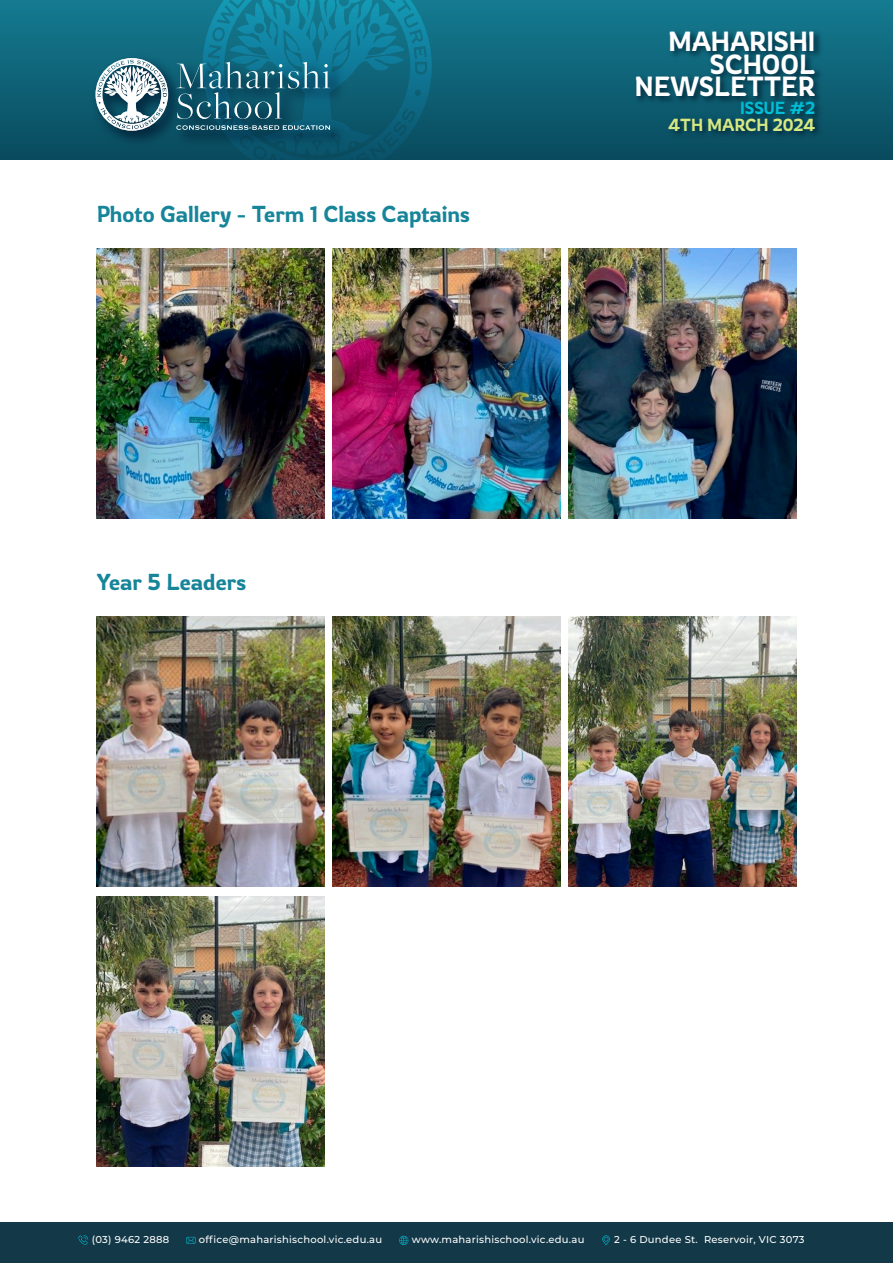
<style>
.page{position:relative;width:893px;height:1263px;background:#fff}
.page>*{position:absolute;margin:0;border:0;box-sizing:border-box;transform-origin:0 0}
.t1{font:300 27px/22.5px "Rowdies";color:#fff;text-align:right}
.t2{font:300 22.5px "Rowdies";color:#178599}
.t3{font:300 17.1px "Rowdies";color:#d6e882}
.t4{font:300 17.1px "Rowdies";color:#00bfd7}
.t5{font:500 10.05px "Montserrat";letter-spacing:.025em;color:#fff}
</style>
<div class="page">
<div style="left:0;top:0;width:893px;height:159px;background:linear-gradient(to bottom,#147b91,#094a5e)"></div>
<img style="left:88px;top:50px;width:88px;height:102px">
<svg style="left:96px;top:58px;width:72px;height:73px"></svg>
<svg style="left:176px;top:0;width:256px;height:159px;background:#166c84"></svg>
<img style="left:665px;top:0;width:162px;height:155px">
<img style="left:630px;top:24px;width:197px;height:102px">
<div style="left:0;top:1223px;width:893px;height:40px;background:#133848"></div>
<svg style="left:186px;top:1237px;width:10px;height:7px"></svg>
<svg style="left:78px;top:1235px;width:10px;height:10px"></svg>
<svg style="left:399px;top:1236px;width:9px;height:9px"></svg>
<svg style="left:602px;top:1235px;width:8px;height:10px"></svg>
<img style="left:569px;top:249px;width:227px;height:270px">
<img style="left:569px;top:617px;width:227px;height:270px">
<img style="left:333px;top:249px;width:227px;height:270px">
<img style="left:333px;top:617px;width:227px;height:270px">
<img style="left:97px;top:249px;width:227px;height:270px">
<img style="left:97px;top:617px;width:227px;height:270px">
<img style="left:97px;top:896px;width:227px;height:270px">
<h1 class="t1" style="left:635px;top:31px;width:182px">MAHARISHI<br>SCHOOL<br>NEWSLETTER</h1>
<p class="t2" style="left:97px;top:201px;width:375px">Photo Gallery - Term 1 Class Captains</p>
<p class="t2" style="left:97px;top:569px;width:151px">Year 5 Leaders</p>
<h3 class="t4" style="left:740px;top:98px;width:76px">ISSUE #2</h3>
<h3 class="t3" style="left:669px;top:115px;width:148px">4TH MARCH 2024</h3>
<p class="t5" style="left:92px;top:1232px;width:79px">(03) 9462 2888</p>
<p class="t5" style="left:199px;top:1232px;width:185px">office@maharishischool.vic.edu.au</p>
<p class="t5" style="left:412px;top:1232px;width:174px">www.maharishischool.vic.edu.au</p>
<p class="t5" style="left:614px;top:1232px;width:192px">2 - 6 Dundee St. Reservoir, VIC 3073</p>
</div>
